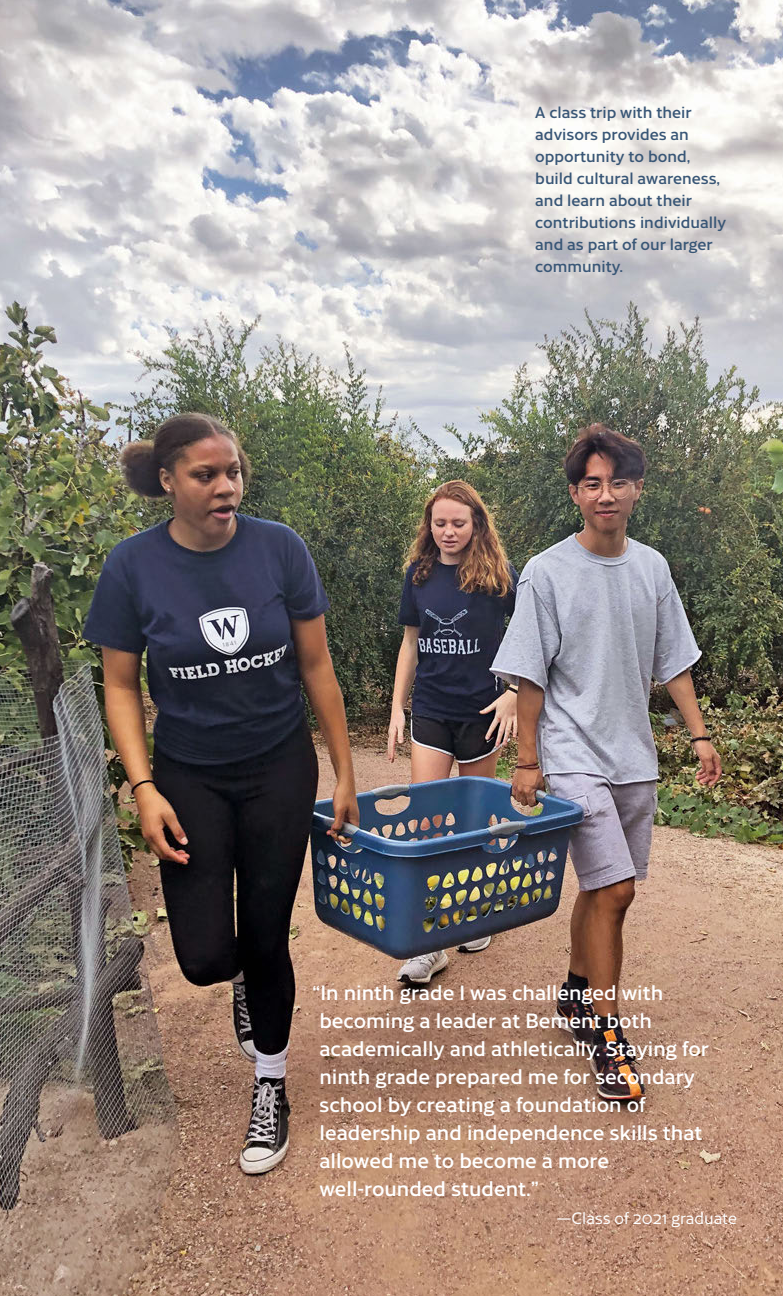
<style>
.page{position:relative;width:783px;height:1296px;background:#fff}
.page>*{position:absolute;margin:0;border:0;box-sizing:border-box;transform-origin:0 0}
.t1{font:500 20px/28px "Cresta";color:#fff}
.t2{font:16px "Cresta";color:#fff}
.t3{font:500 15.6px/22px "Cresta";color:#385676}
</style>
<div class="page">
<img style="left:0;top:0;width:783px;height:1296px">
<p class="t3" style="left:535px;top:101px;width:192px">A class trip with their advisors provides an opportunity to bond, build cultural awareness, and learn about their contributions individually and as part of our larger community.</p>
<p class="t1" style="left:319px;top:978px;width:391px;text-indent:-7px">“In ninth grade I was challenged with becoming a leader at Bement both academically and athletically. Staying for ninth grade prepared me for secondary school by creating a foundation of leadership and independence skills that allowed me to become a more well-rounded student.”</p>
<p class="t2" style="left:557px;top:1206px;width:182px">—Class of 2021 graduate</p>
</div>
